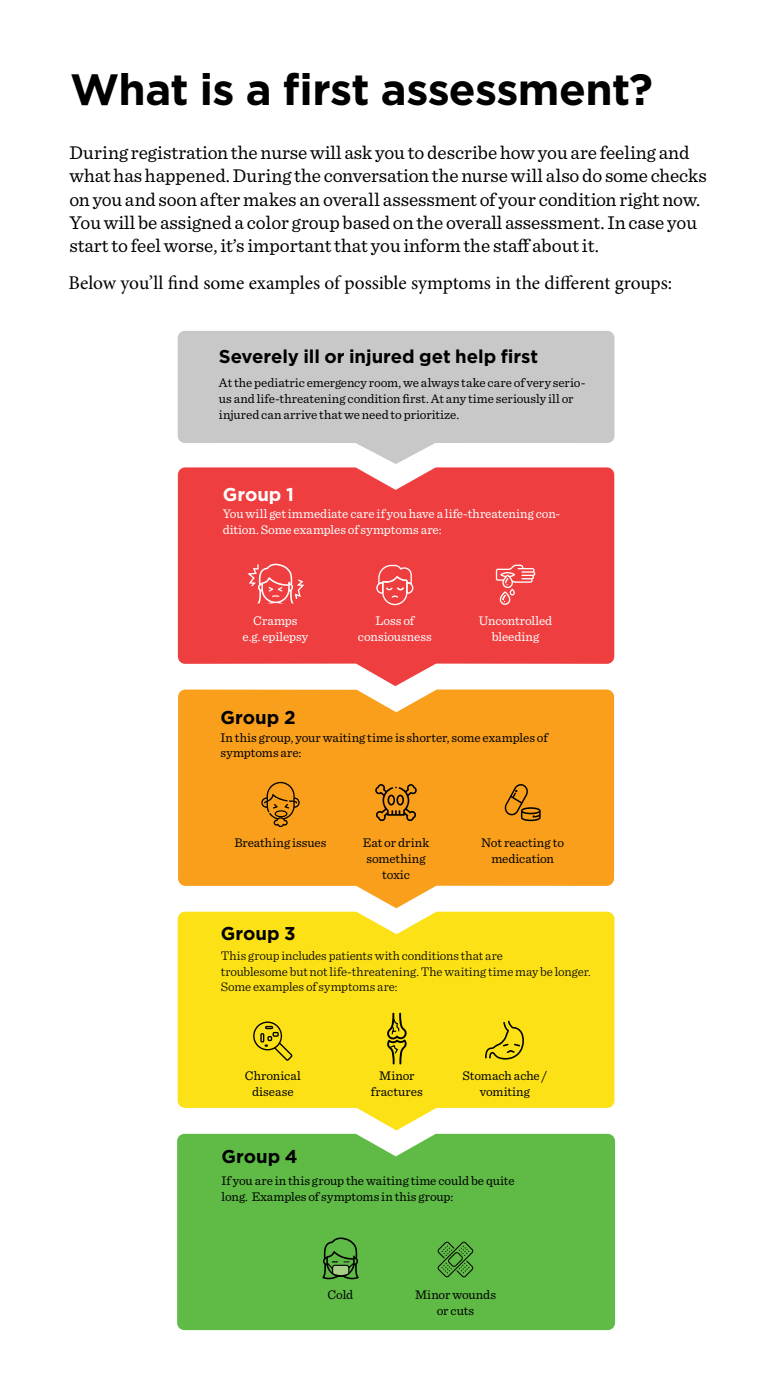
<style>
.page{position:relative;width:777px;height:1380px;background:#fff}
.page>*{position:absolute;margin:0;border:0;box-sizing:border-box;transform-origin:0 0}
.t1{font:700 43.81px "Gotham";letter-spacing:-.015em;color:#000}
.t2{font:19.38px/23.2px "Sentinel";color:#000}
.t3{font:19.38px "Minion Pro";letter-spacing:-.005em;color:#000}
.t4{font:700 18.56px "Gotham";letter-spacing:-.005em;color:#000}
.t5{font:700 18.56px "Gotham";color:#fff}
.t6{font:13.12px/15.8px "Sentinel";color:#000;text-align:center}
.t7{font:13.12px/15.8px "Sentinel";letter-spacing:-.005em;color:#fff;text-align:center}
.t8{font:300 13.12px/15.8px "Sentinel";letter-spacing:-.01em;color:#000}
</style>
<div class="page">
<svg style="left:178px;top:331px;width:436px;height:133px;background:#cfcfcf"></svg>
<svg style="left:178px;top:467px;width:436px;height:219px;background:#f05354"></svg>
<svg style="left:246px;top:564px;width:58px;height:39px;background:#f16162"></svg>
<svg style="left:376px;top:565px;width:37px;height:40px"></svg>
<svg style="left:495px;top:565px;width:40px;height:40px;background:#f26465"></svg>
<svg style="left:178px;top:690px;width:435px;height:218px;background:#f9a934"></svg>
<svg style="left:261px;top:782px;width:38px;height:45px;background:#cf8417"></svg>
<div style="left:274px;top:810px;width:13px;height:7px;border:1px solid #000;border-radius:50%"></div>
<svg style="left:375px;top:784px;width:42px;height:37px;background:#b57314"></svg>
<svg style="left:503px;top:784px;width:37px;height:37px"></svg>
<div style="left:177px;top:1134px;width:437px;height:196px;background:#5fbb46"></div>
<svg style="left:322px;top:1238px;width:36px;height:41px"></svg>
<svg style="left:437px;top:1242px;width:36px;height:35px"></svg>
<svg style="left:178px;top:912px;width:436px;height:218px;background:#fce42e"></svg>
<svg style="left:387px;top:1013px;width:19px;height:51px"></svg>
<svg style="left:485px;top:1021px;width:39px;height:39px;background:#d5be12"></svg>
<svg style="left:251px;top:1022px;width:41px;height:39px;background:#d2bb12"></svg>
<h1 class="t1" style="left:70px;top:60px;width:584px">What is a first assessment?</h1>
<p class="t2" style="left:69px;top:140px;width:638px">During registration the nurse will ask you to describe how you are feeling and what has happened. During the conversation the nurse will also do some checks on you and soon after makes an overall assessment of your condition right now.<br>You will be assigned a color group based on the overall assessment. In case you start to feel worse, it’s important that you inform the staff about it.</p>
<h2 class="t3" style="left:68px;top:269px;width:605px">Below you’ll find some examples of possible symptoms in the different groups:</h2>
<h3 class="t4" style="left:219px;top:344px;width:320px">Severely ill or injured get help first</h3>
<p class="t6" style="left:219px;top:374px;width:368px;text-align:left">At the pediatric emergency room, we always take care of very serio&shy;us and life-threatening condition first. At any time seriously ill or injured can arrive that we need to prioritize.</p>
<h3 class="t5" style="left:222px;top:482px;width:73px">Group 1</h3>
<p class="t7" style="left:222px;top:505px;width:339px;text-align:left">You will get immediate care if you have a life-threatening con&shy;dition. Some examples of symptoms are:</p>
<p class="t7" style="left:242px;top:612px;width:67px">Cramps<br>e.g. epilepsy</p>
<p class="t7" style="left:358px;top:612px;width:75px">Loss of consiousness</p>
<p class="t7" style="left:478px;top:612px;width:75px">Uncontrolled bleeding</p>
<h3 class="t4" style="left:220px;top:705px;width:77px">Group 2</h3>
<p class="t6" style="left:220px;top:728px;width:328px;text-align:left">In this group, your waiting time is shorter, some examples of symptoms are:</p>
<p class="t6" style="left:234px;top:834px;width:94px">Breathing issues</p>
<p class="t6" style="left:363px;top:834px;width:68px">Eat or drink something toxic</p>
<p class="t6" style="left:481px;top:834px;width:84px">Not reacting to medication</p>
<h3 class="t4" style="left:221px;top:921px;width:76px">Group 3</h3>
<p class="t8" style="left:221px;top:947px;width:371px">This group includes patients with conditions that are<br>troublesome but not life-threatening. The waiting time may be longer.<br>Some examples of symptoms are:</p>
<p class="t6" style="left:245px;top:1067px;width:57px">Chronical disease</p>
<p class="t6" style="left:370px;top:1067px;width:53px">Minor fractures</p>
<p class="t6" style="left:462px;top:1067px;width:86px">Stomach ache / vomiting</p>
<h3 class="t4" style="left:221px;top:1144px;width:77px">Group 4</h3>
<p class="t6" style="left:221px;top:1172px;width:294px;text-align:left">If you are in this group the waiting time could be quite long. Examples of symptoms in this group:</p>
<p class="t6" style="left:327px;top:1286px;width:27px">Cold</p>
<p class="t6" style="left:415px;top:1286px;width:82px">Minor wounds or cuts</p>
</div>
